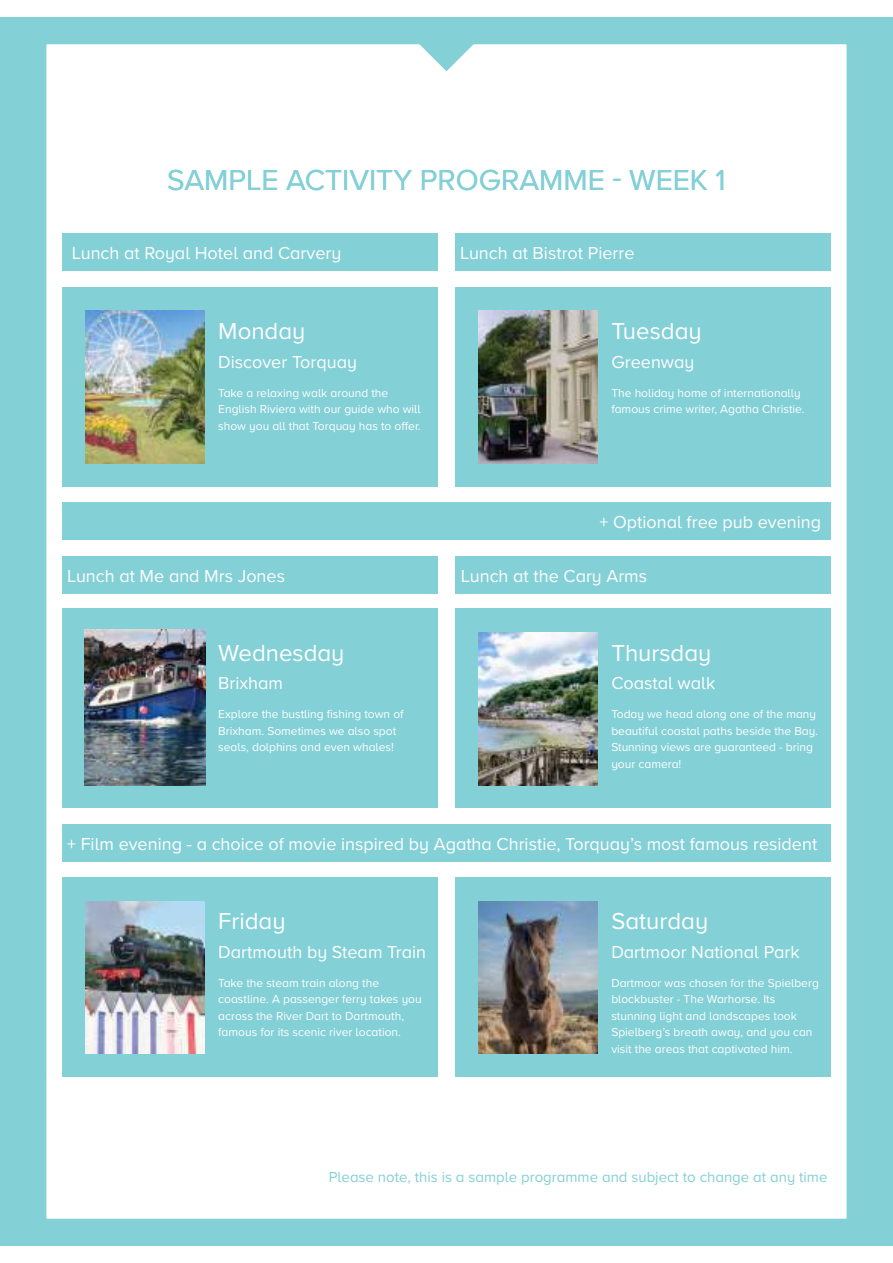
<style>
.page{position:relative;width:893px;height:1263px;background:#fff}
.page>*{position:absolute;margin:0;border:0;box-sizing:border-box;transform-origin:0 0}
.t1{font:30px "Proxima Nova A";color:#83d0d7}
.t2{font:24px "Proxima Nova A";color:#fff}
.t3{font:18px "Proxima Nova A";color:#fff}
.t4{font:15px "Proxima Nova A";color:#83d0d7}
.t5{font:12px/16.5px "Proxima Nova A";color:#fff}
</style>
<div class="page">
<div style="left:0;top:17px;width:893px;height:1229px;background:#83d0d7"></div>
<div style="left:46px;top:44px;width:801px;height:1175px;background:#fff"></div>
<div style="left:62px;top:287px;width:375px;height:200px;background:#83d0d7"></div>
<img style="left:86px;top:311px;width:118px;height:153px">
<div style="left:455px;top:287px;width:376px;height:200px;background:#83d0d7"></div>
<img style="left:479px;top:311px;width:118px;height:153px">
<div style="left:62px;top:608px;width:375px;height:200px;background:#83d0d7"></div>
<img style="left:85px;top:630px;width:120px;height:155px">
<div style="left:455px;top:608px;width:376px;height:200px;background:#83d0d7"></div>
<img style="left:479px;top:632px;width:118px;height:153px">
<div style="left:62px;top:877px;width:375px;height:200px;background:#83d0d7"></div>
<img style="left:86px;top:901px;width:118px;height:153px">
<div style="left:455px;top:877px;width:376px;height:200px;background:#83d0d7"></div>
<img style="left:479px;top:901px;width:118px;height:153px">
<div style="left:62px;top:502px;width:769px;height:38px;background:#83d0d7"></div>
<div style="left:62px;top:824px;width:769px;height:37px;background:#83d0d7"></div>
<div style="left:62px;top:233px;width:375px;height:38px;background:#83d0d7"></div>
<div style="left:455px;top:233px;width:376px;height:38px;background:#83d0d7"></div>
<div style="left:62px;top:556px;width:375px;height:37px;background:#83d0d7"></div>
<div style="left:455px;top:556px;width:376px;height:37px;background:#83d0d7"></div>
<h1 class="t1" style="left:167px;top:158px;width:560px">SAMPLE ACTIVITY PROGRAMME - WEEK 1</h1>
<h3 class="t3" style="left:72px;top:240px;width:271px">Lunch at Royal Hotel and Carvery</h3>
<h3 class="t3" style="left:460px;top:240px;width:176px">Lunch at Bistrot Pierre</h3>
<h2 class="t2" style="left:218px;top:313px;width:89px">Monday</h2>
<h2 class="t2" style="left:611px;top:313px;width:92px">Tuesday</h2>
<h3 class="t3" style="left:218px;top:348px;width:140px">Discover Torquay</h3>
<p class="t5" style="left:218px;top:384px;width:204px">Take a relaxing walk around the<br>English Riviera with our guide who will show you all that Torquay has to offer.</p>
<h3 class="t3" style="left:611px;top:348px;width:85px">Greenway</h3>
<p class="t5" style="left:611px;top:384px;width:195px">The holiday home of internationally famous crime writer, Agatha Christie.</p>
<h3 class="t3" style="left:599px;top:509px;width:223px">+ Optional free pub evening</h3>
<h3 class="t3" style="left:67px;top:562px;width:219px">Lunch at Me and Mrs Jones</h3>
<h3 class="t3" style="left:461px;top:562px;width:188px">Lunch at the Cary Arms</h3>
<h2 class="t2" style="left:218px;top:635px;width:128px">Wednesday</h2>
<h2 class="t2" style="left:611px;top:635px;width:102px">Thursday</h2>
<h3 class="t3" style="left:218px;top:670px;width:66px">Brixham</h3>
<p class="t5" style="left:218px;top:706px;width:187px">Explore the bustling fishing town of<br>Brixham. Sometimes we also spot seals, dolphins and even whales!</p>
<h3 class="t3" style="left:611px;top:670px;width:105px">Coastal walk</h3>
<p class="t5" style="left:611px;top:706px;width:208px">Today we head along one of the many beautiful coastal paths beside the Bay.<br>Stunning views are guaranteed - bring your camera!</p>
<h3 class="t3" style="left:67px;top:830px;width:752px">+ Film evening - a choice of movie inspired by Agatha Christie, Torquay’s most famous resident</h3>
<h2 class="t2" style="left:218px;top:903px;width:69px">Friday</h2>
<h2 class="t2" style="left:611px;top:903px;width:98px">Saturday</h2>
<h3 class="t3" style="left:218px;top:938px;width:209px">Dartmouth by Steam Train</h3>
<p class="t5" style="left:218px;top:974px;width:205px">Take the steam train along the coastline. A passenger ferry takes you across the River Dart to Dartmouth, famous for its scenic river location.</p>
<h3 class="t3" style="left:611px;top:938px;width:190px">Dartmoor National Park</h3>
<p class="t5" style="left:611px;top:974px;width:209px">Dartmoor was chosen for the Spielberg blockbuster - The Warhorse. Its stunning light and landscapes took Spielberg’s breath away, and you can visit the areas that captivated him.</p>
<p class="t4" style="left:329px;top:1166px;width:500px">Please note, this is a sample programme and subject to change at any time</p>
</div>
